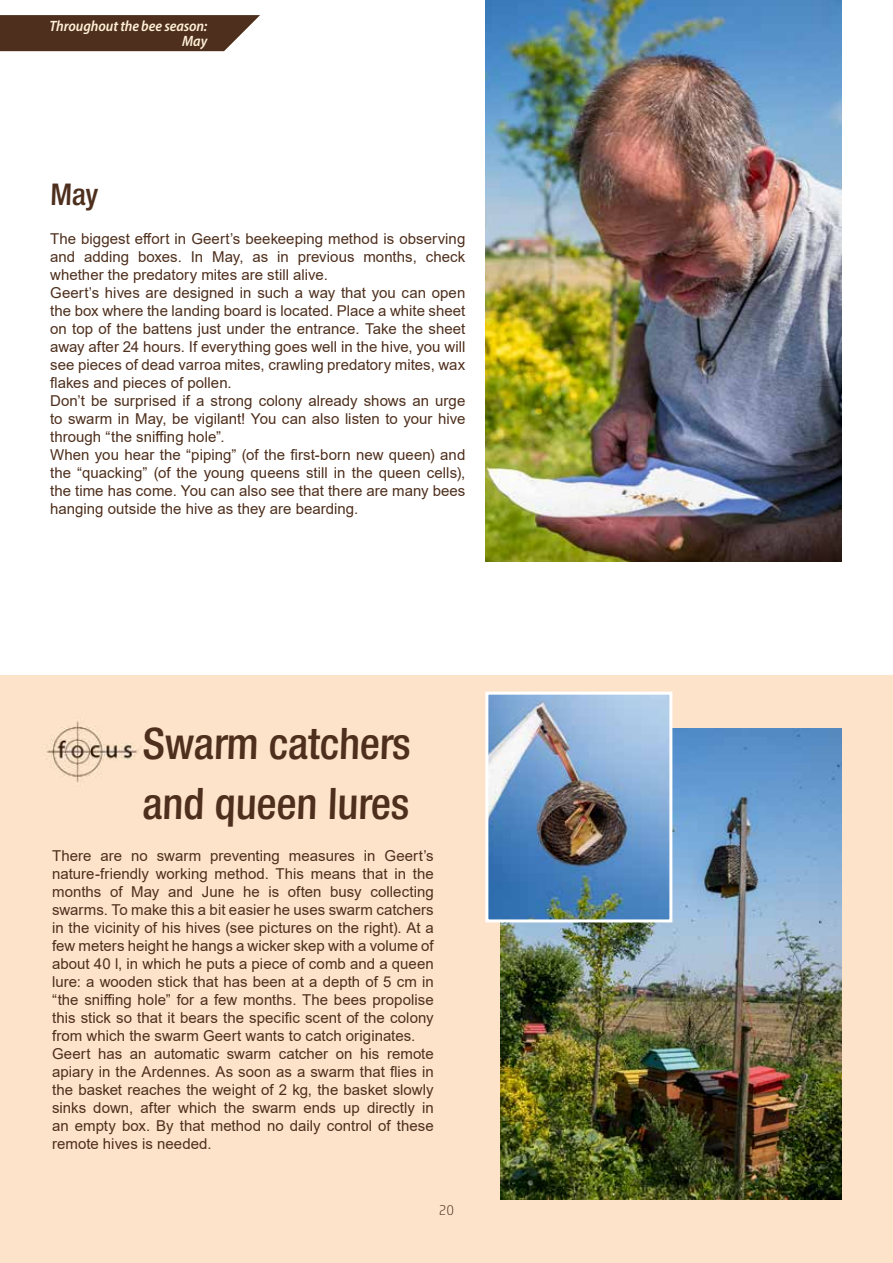
<style>
.page{position:relative;width:893px;height:1263px;background:#fff}
.page>*{position:absolute;margin:0;border:0;box-sizing:border-box;transform-origin:0 0}
.t1{font:italic 500 condensed 43.5px/60px "Helvetica Neue LT Std";letter-spacing:-.005em;color:#4e2f1d}
.t2{font:italic 500 condensed 30px "Helvetica Neue LT Std";color:#4e2f1d}
.t3{font:15px/18px "Arial";letter-spacing:.005em;color:#4e2f1d}
.t4{font:italic 600 semi-condensed 15px/15px "Myriad Pro";letter-spacing:-.005em;color:#fff1d7;text-align:right}
.t5{font:300 15px "FS Joey";color:#4e2f1d}
</style>
<div class="page">
<div style="left:0;top:676px;width:893px;height:587px;background:#fde3ca"></div>
<svg style="left:0;top:15px;width:260px;height:36px;background:#5a3d2c"></svg>
<img style="left:500px;top:728px;width:341px;height:471px">
<img style="left:485px;top:0;width:356px;height:561px">
<img style="left:489px;top:696px;width:179px;height:222px">
<div style="left:485px;top:692px;width:187px;height:230px;border:3px solid #fff"></div>
<p class="t4" style="left:49px;top:18px;width:159px">Throughout the bee season:<br>May</p>
<h2 class="t2" style="left:50px;top:176px;width:49px">May</h2>
<p class="t3" style="left:50px;top:230px;width:417px">The biggest effort in Geert’s beekeeping method is observing and adding boxes. In May, as in previous months, check whether the predatory mites are still alive.<br>Geert’s hives are designed in such a way that you can open the box where the landing board is located. Place a white sheet on top of the battens just under the entrance. Take the sheet away after 24 hours. If everything goes well in the hive, you will see pieces of dead varroa mites, crawling predatory mites, wax flakes and pieces of pollen.<br>Don’t be surprised if a strong colony already shows an urge to swarm in May, be vigilant! You can also listen to your hive through “the sniffing hole”.<br>When you hear the “piping” (of the first-born new queen) and the “quacking” (of the young queens still in the queen cells), the time has come. You can also see that there are many bees hanging outside the hive as they are bearding.</p>
<h1 class="t1" style="left:142px;top:714px;width:270px">Swarm catchers and queen lures</h1>
<p class="t3" style="left:52px;top:847px;width:383px">There are no swarm preventing measures in Geert’s nature-friendly working method. This means that in the months of May and June he is often busy collecting swarms. To make this a bit easier he uses swarm catchers in the vicinity of his hives (see pictures on the right). At a few meters height he hangs a wicker skep with a volume of about 40 l, in which he puts a piece of comb and a queen lure: a wooden stick that has been at a depth of 5 cm in “the sniffing hole” for a few months. The bees propolise this stick so that it bears the specific scent of the colony from which the swarm Geert wants to catch originates.<br>Geert has an automatic swarm catcher on his remote apiary in the Ardennes. As soon as a swarm that flies in the basket reaches the weight of 2 kg, the basket slowly sinks down, after which the swarm ends up directly in an empty box. By that method no daily control of these remote hives is needed.</p>
<p class="t5" style="left:439px;top:1200px;width:17px">20</p>
</div>
